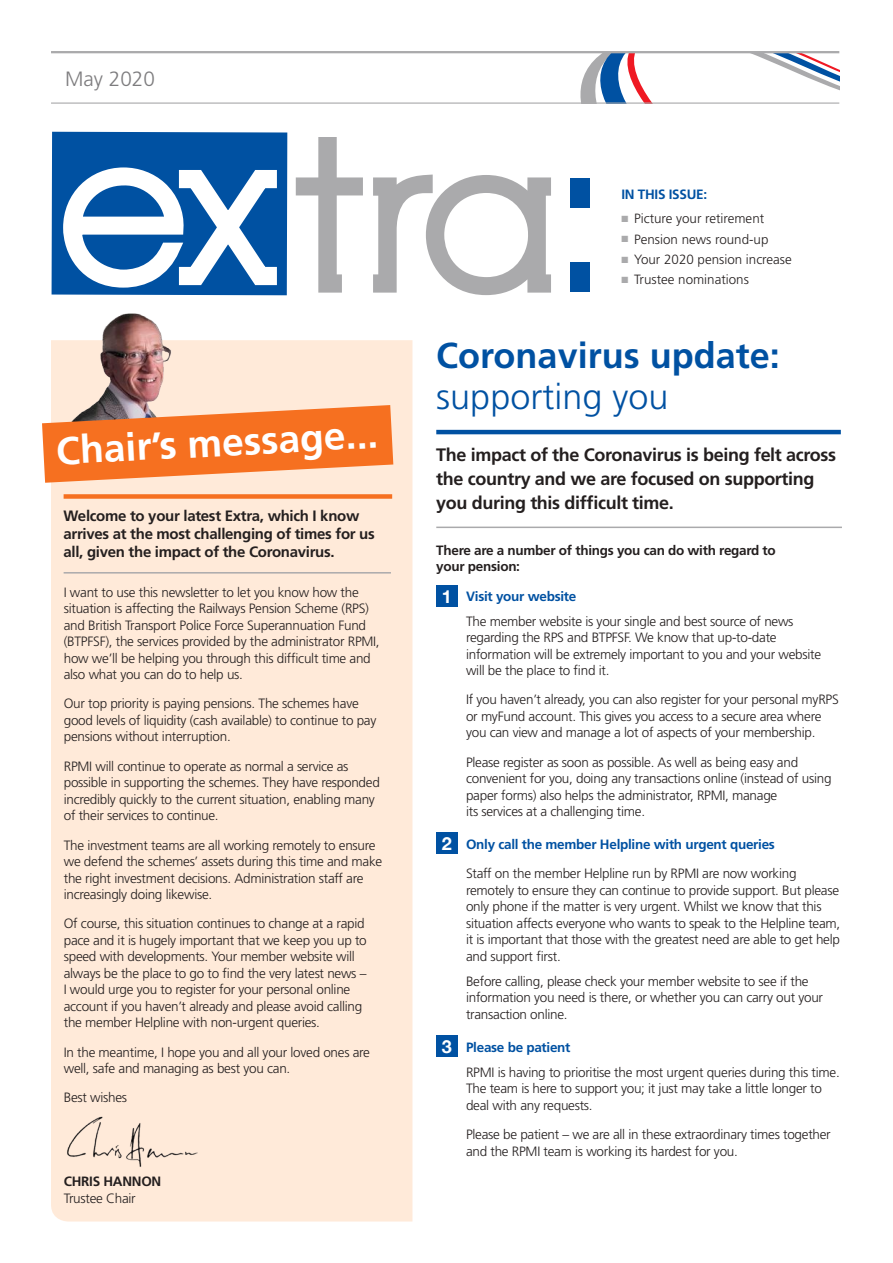
<style>
.page{position:relative;width:893px;height:1263px;background:#fff}
.page>*{position:absolute;margin:0;border:0;box-sizing:border-box;transform-origin:0 0}
.t1{font:700 39px "Frutiger";color:#fff}
.t2{font:700 36px "Frutiger";color:#0051a2}
.t3{font:300 36px "Frutiger";color:#0051a2}
.t4{font:300 20.7px "Frutiger";color:#7d7c7e}
.t5{font:700 18px/24px "Frutiger";letter-spacing:-.02em;color:#241f1f}
.t6{font:700 18px "Helvetica Neue";color:#fff}
.t7{font:700 15px/18px "Frutiger";letter-spacing:-.02em;color:#241f1f}
.t8{font:300 13.5px/16.5px "Frutiger";letter-spacing:-.02em;color:#241f1f}
.t9{font:700 13.5px "Frutiger";letter-spacing:-.02em;color:#0051a2}
.t10{font:700 13.5px/16.5px "Frutiger";letter-spacing:-.02em;color:#241f1f}
.t11{font:300 13.35px "Frutiger";color:#241f1f}
.s1{color:#aaaaac}
</style>
<div class="page">
<svg style="left:580px;top:53px;width:259px;height:50px"></svg>
<hr style="left:51px;top:51px;width:788px;height:2px;background:#aaaaac">
<hr style="left:51px;top:103px;width:788px;height:1px;background:#aaaaac">
<svg style="left:52px;top:132px;width:235px;height:163px"></svg>
<div style="left:570px;top:262px;width:20px;height:30px;background:#0051a2"></div>
<div style="left:570px;top:179px;width:20px;height:29px;background:#0051a2"></div>
<svg style="left:296px;top:137px;width:67px;height:156px"></svg>
<svg style="left:373px;top:175px;width:178px;height:120px"></svg>
<hr style="left:436px;top:430px;width:405px;height:4px;background:#0051a2">
<hr style="left:436px;top:527px;width:406px;height:1px;background:#aaaaac">
<div style="left:436px;top:585px;width:22px;height:22px;background:#0051a2"></div>
<div style="left:436px;top:832px;width:22px;height:22px;background:#0051a2"></div>
<div style="left:436px;top:1035px;width:22px;height:21px;background:#0051a2"></div>
<div style="left:51px;top:340px;width:361px;height:881px;background:#ffead9"></div>
<img style="left:71px;top:313px;width:119px;height:92px">
<svg style="left:42px;top:405px;width:351px;height:78px;background:#f38949"></svg>
<img style="left:62px;top:1114px;width:140px;height:54px">
<hr style="left:64px;top:572px;width:327px;height:1px;background:#aaaaac">
<div style="left:64px;top:494px;width:328px;height:5px;background:#f67020"></div>
<h3 class="t4" style="left:65px;top:67px;width:91px">May 2020</h3>
<h1 class="t1" style="left:55px;top:428px;width:324px;rotate:-3deg">Chair’s message...</h1>
<p class="t7" style="left:64px;top:506px;width:313px">Welcome to your latest Extra, which I know arrives at the most challenging of times for us all, given the impact of the Coronavirus.</p>
<p class="t8" style="left:64px;top:584px;width:317px">I want to use this newsletter to let you know how the situation is affecting the Railways Pension Scheme (RPS) and British Transport Police Force Superannuation Fund (BTPFSF), the services provided by the administrator RPMI, how we’ll be helping you through this difficult time and also what you can do to help us.</p>
<p class="t8" style="left:64px;top:695px;width:314px">Our top priority is paying pensions. The schemes have good levels of liquidity (cash available) to continue to pay pensions without interruption.</p>
<p class="t8" style="left:64px;top:758px;width:318px">RPMI will continue to operate as normal a service as possible in supporting the schemes. They have responded incredibly quickly to the current situation, enabling many of their services to continue.</p>
<p class="t8" style="left:64px;top:836px;width:320px">The investment teams are all working remotely to ensure we defend the schemes’ assets during this time and make the right investment decisions. Administration staff are increasingly doing likewise.</p>
<p class="t8" style="left:64px;top:915px;width:305px">Of course, this situation continues to change at a rapid pace and it is hugely important that we keep you up to speed with developments. Your member website will always be the place to go to find the very latest news – I would urge you to register for your personal online account if you haven’t already and please avoid calling the member Helpline with non-urgent queries.</p>
<p class="t8" style="left:64px;top:1043px;width:308px">In the meantime, I hope you and all your loved ones are well, safe and managing as best you can.</p>
<p class="t8" style="left:64px;top:1089px;width:65px">Best wishes</p>
<p class="t10" style="left:64px;top:1173px;width:99px">CHRIS HANNON</p>
<p class="t8" style="left:64px;top:1190px;width:74px">Trustee Chair</p>
<p class="t9" style="left:621px;top:186px;width:87px">IN THIS ISSUE:</p>
<p class="t11" style="left:621px;top:211px;width:144px"><span class="s1">■</span> Picture your retirement</p>
<p class="t11" style="left:621px;top:232px;width:149px"><span class="s1">■</span> Pension news round-up</p>
<p class="t11" style="left:621px;top:252px;width:172px"><span class="s1">■</span> Your 2020 pension increase</p>
<p class="t11" style="left:621px;top:272px;width:129px"><span class="s1">■</span> Trustee nominations</p>
<h2 class="t2" style="left:436px;top:335px;width:345px">Coronavirus update:</h2>
<h2 class="t3" style="left:436px;top:376px;width:234px">supporting you</h2>
<h3 class="t5" style="left:436px;top:442px;width:401px">The impact of the Coronavirus is being felt across the country and we are focused on supporting you during this difficult time.</h3>
<p class="t10" style="left:436px;top:542px;width:341px">There are a number of things you can do with regard to your pension:</p>
<p class="t9" style="left:466px;top:588px;width:112px">Visit your website</p>
<p class="t8" style="left:466px;top:612px;width:357px">The member website is your single and best source of news regarding the RPS and BTPFSF. We know that up-to-date information will be extremely important to you and your website will be the place to find it.</p>
<p class="t8" style="left:466px;top:691px;width:374px">If you haven’t already, you can also register for your personal myRPS or myFund account. This gives you access to a secure area where you can view and manage a lot of aspects of your membership.</p>
<p class="t8" style="left:466px;top:753px;width:367px">Please register as soon as possible. As well as being easy and convenient for you, doing any transactions online (instead of using paper forms) also helps the administrator, RPMI, manage<br>its services at a challenging time.</p>
<p class="t9" style="left:466px;top:836px;width:310px">Only call the member Helpline with urgent queries</p>
<p class="t8" style="left:466px;top:865px;width:376px">Staff on the member Helpline run by RPMI are now working remotely to ensure they can continue to provide support. But please only phone if the matter is very urgent. Whilst we know that this situation affects everyone who wants to speak to the Helpline team, it is important that those with the greatest need are able to get help and support first.</p>
<p class="t8" style="left:466px;top:973px;width:359px">Before calling, please check your member website to see if the information you need is there, or whether you can carry out your transaction online.</p>
<p class="t9" style="left:466px;top:1039px;width:106px">Please be patient</p>
<p class="t8" style="left:466px;top:1064px;width:375px">RPMI is having to prioritise the most urgent queries during this time.<br>The team is here to support you; it just may take a little longer to deal with any requests.</p>
<p class="t8" style="left:466px;top:1126px;width:366px">Please be patient – we are all in these extraordinary times together and the RPMI team is working its hardest for you.</p>
<h3 class="t6" style="left:442px;top:583px;width:12px">1</h3>
<h3 class="t6" style="left:442px;top:829px;width:12px">2</h3>
<h3 class="t6" style="left:442px;top:1032px;width:12px">3</h3>
</div>
